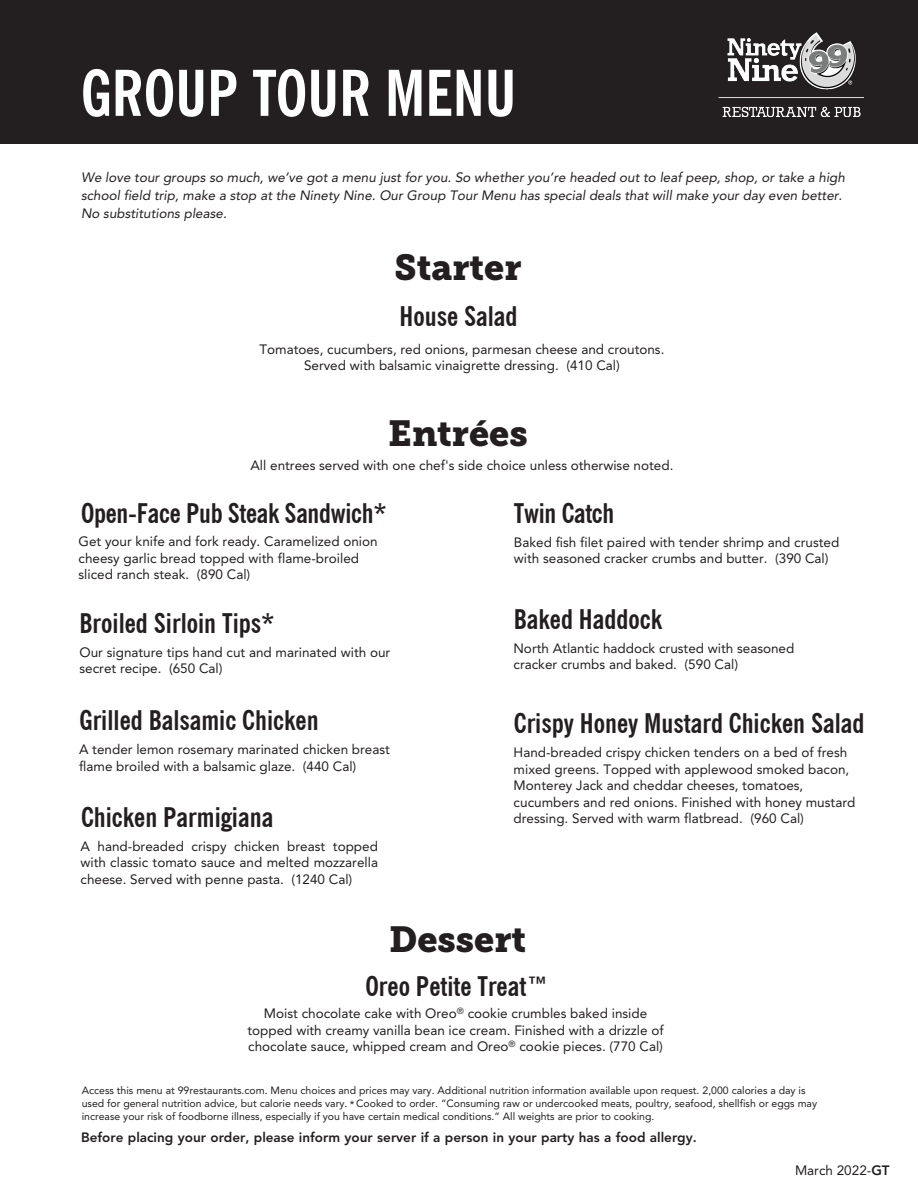
<style>
.page{position:relative;width:918px;height:1188px;background:#fff}
.page>*{position:absolute;margin:0;border:0;box-sizing:border-box;transform-origin:0 0}
.t1{font:700 condensed 63px "News Gothic BT";color:#fff}
.t2{font:36px "Museo Slab 900";color:#231f20}
.t3{font:700 condensed 27px "News Gothic BT";color:#231f20}
.t4{font:13.5px/16.5px "Avenir LT Std";color:#231f20}
.t5{font:italic 13.5px/18px "Avenir LT Std";color:#231f20}
.t6{font:800 13.5px "Avenir LT Std";color:#231f20}
.t7{font:10.5px/12.6px "Avenir LT Std";color:#231f20}
.s1{font-weight:800}
</style>
<div class="page">
<div style="left:0;top:0;width:918px;height:144px;background:#231f20"></div>
<img style="left:719px;top:33px;width:145px;height:83px">
<p class="t1" style="left:81px;top:55px;width:437px">GROUP TOUR MENU</p>
<p class="t5" style="left:81px;top:169px;width:766px">We love tour groups so much, we’ve got a menu just for you. So whether you’re headed out to leaf peep, shop, or take a high school field trip, make a stop at the Ninety Nine. Our Group Tour Menu has special deals that will make your day even better.<br>No substitutions please.</p>
<p class="t2" style="left:394px;top:246px;width:129px">Starter</p>
<p class="t3" style="left:400px;top:300px;width:120px">House Salad</p>
<p class="t4" style="left:259px;top:341px;width:407px;text-align:center">Tomatoes, cucumbers, red onions, parmesan cheese and croutons.<br>Served with balsamic vinaigrette dressing. (410 Cal)</p>
<p class="t2" style="left:388px;top:413px;width:141px">Entrées</p>
<p class="t4" style="left:250px;top:457px;width:424px">All entrees served with one chef's side choice unless otherwise noted.</p>
<p class="t3" style="left:81px;top:497px;width:307px">Open-Face Pub Steak Sandwich*</p>
<p class="t4" style="left:79px;top:533px;width:301px">Get your knife and fork ready. Caramelized onion cheesy garlic bread topped with flame-broiled sliced ranch steak. (890 Cal)</p>
<p class="t3" style="left:80px;top:607px;width:197px">Broiled Sirloin Tips*</p>
<p class="t4" style="left:80px;top:644px;width:312px">Our signature tips hand cut and marinated with our secret recipe. (650 Cal)</p>
<p class="t3" style="left:80px;top:704px;width:241px">Grilled Balsamic Chicken</p>
<p class="t4" style="left:79px;top:741px;width:312px">A tender lemon rosemary marinated chicken breast flame broiled with a balsamic glaze. (440 Cal)</p>
<p class="t3" style="left:81px;top:801px;width:194px">Chicken Parmigiana</p>
<p class="t4" style="left:81px;top:838px;width:299px;text-align:justify">A hand-breaded crispy chicken breast topped with classic tomato sauce and melted mozzarella cheese. Served with penne pasta. (1240 Cal)</p>
<p class="t3" style="left:514px;top:497px;width:102px">Twin Catch</p>
<p class="t4" style="left:514px;top:534px;width:327px">Baked fish filet paired with tender shrimp and crusted with seasoned cracker crumbs and butter. (390 Cal)</p>
<p class="t3" style="left:514px;top:603px;width:150px">Baked Haddock</p>
<p class="t4" style="left:513px;top:640px;width:282px">North Atlantic haddock crusted with seasoned cracker crumbs and baked. (590 Cal)</p>
<p class="t3" style="left:514px;top:707px;width:352px">Crispy Honey Mustard Chicken Salad</p>
<p class="t4" style="left:514px;top:744px;width:343px">Hand-breaded crispy chicken tenders on a bed of fresh mixed greens. Topped with applewood smoked bacon, Monterey Jack and cheddar cheeses, tomatoes, cucumbers and red onions. Finished with honey mustard dressing. Served with warm flatbread. (960 Cal)</p>
<p class="t2" style="left:389px;top:919px;width:139px">Dessert</p>
<p class="t3" style="left:365px;top:970px;width:185px">Oreo Petite Treat™</p>
<p class="t4" style="left:248px;top:1005px;width:418px;text-align:center">Moist chocolate cake with Oreo<sup>®</sup> cookie crumbles baked inside topped with creamy vanilla bean ice cream. Finished with a drizzle of chocolate sauce, whipped cream and Oreo<sup>®</sup> cookie pieces. (770 Cal)</p>
<p class="t7" style="left:82px;top:1085px;width:737px">Access this menu at 99restaurants.com. Menu choices and prices may vary. Additional nutrition information available upon request. 2,000 calories a day is used for general nutrition advice, but calorie needs vary. Cooked to order. “Consuming raw or undercooked meats, poultry, seafood, shellfish or eggs may increase your risk of foodborne illness, especially if you have certain medical conditions.” All weights are prior to cooking.</p>
<p class="t7" style="left:350px;top:1098px;width:6px">*</p>
<p class="t6" style="left:81px;top:1129px;width:617px">Before placing your order, please inform your server if a person in your party has a food allergy.</p>
<p class="t4" style="left:795px;top:1162px;width:96px">March 2022-<span class="s1">GT</span></p>
</div>
